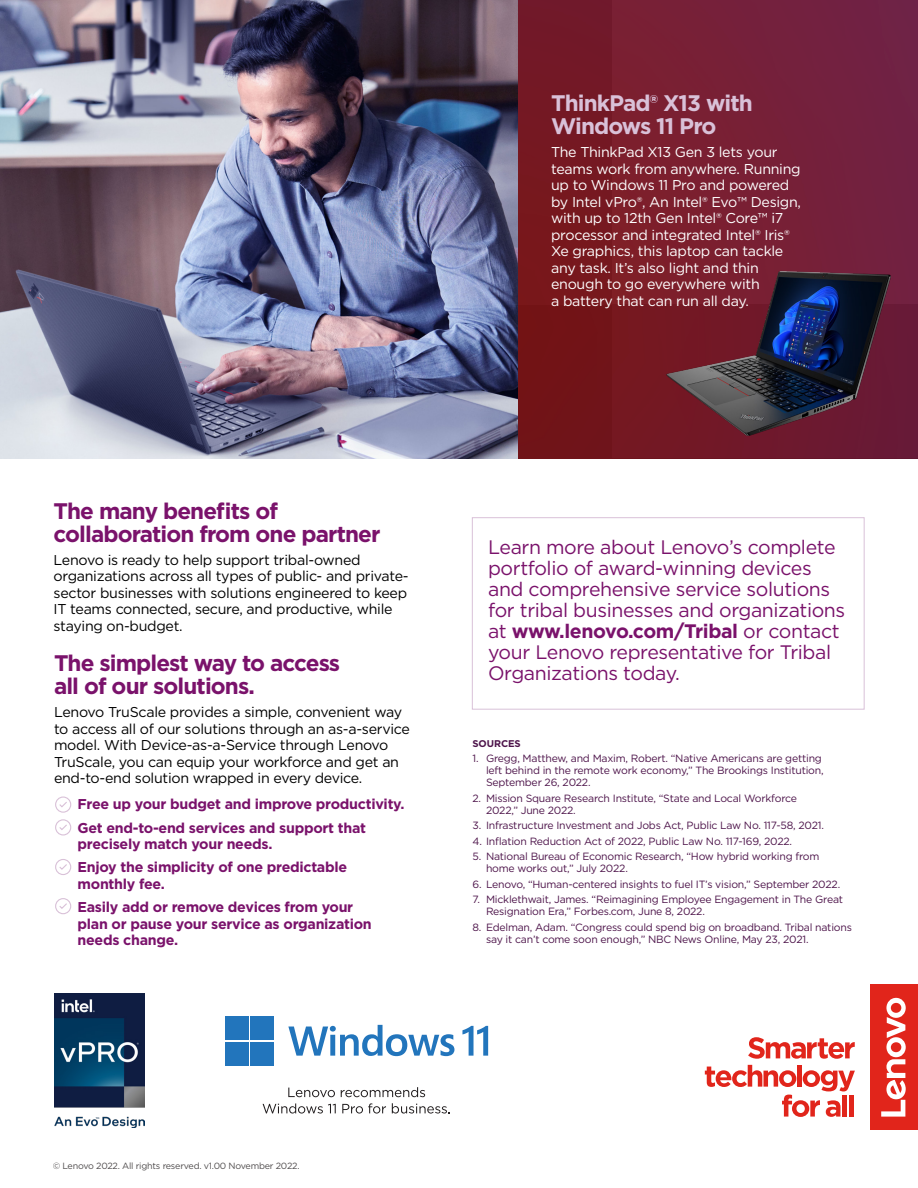
<style>
.page{position:relative;width:918px;height:1188px;background:#fff}
.page>*{position:absolute;margin:0;border:0;box-sizing:border-box;transform-origin:0 0}
.Main_Points{font:700 22.5px/22.5px "Gotham";letter-spacing:-.04em;color:#7a126b}
.Main_Points-2{font:700 22.5px/22.5px "Gotham";letter-spacing:-.04em;color:#d9c1d8}
.t1{font:19.5px/21px "Gotham";letter-spacing:-.02em;color:#7a126b}
.Body{font:14.25px/16.5px "Gotham";letter-spacing:-.02em;color:#000}
.Body-2{font:14.25px/16.5px "Gotham";letter-spacing:-.02em;color:#fff}
.Body-3{font:700 14.25px/16.5px "Gotham";letter-spacing:-.02em;color:#7a126b}
.t2{font:10.5px/12px "Gotham";letter-spacing:-.02em;color:#4d144a}
.t3{font:700 9.75px "Gotham";letter-spacing:-.01em;color:#4d144a}
.t4{font:9px "Gotham";letter-spacing:-.025em;color:#231f20}
.s1{font-weight:700}
</style>
<div class="page">
<img style="left:0;top:0;width:518px;height:459px">
<div style="left:518px;top:305px;width:400px;height:154px;background:#711317"></div>
<svg style="left:459px;top:0;width:153px;height:305px;background:#6b3243"></svg>
<div style="left:612px;top:0;width:306px;height:305px;background:linear-gradient(to right,#7d1f2c,#702244)"></div>
<div style="left:612px;top:305px;width:306px;height:153px;background:linear-gradient(to right,#761820,#671a38)"></div>
<div style="left:472px;top:517px;width:393px;height:193px;border:1px solid #d9c1d8"></div>
<div style="left:225px;top:1017px;width:23px;height:23px;background:#2275bc"></div>
<div style="left:251px;top:1017px;width:23px;height:23px;background:#2275bc"></div>
<div style="left:225px;top:1042px;width:23px;height:23px;background:#2275bc"></div>
<div style="left:251px;top:1042px;width:23px;height:23px;background:#2275bc"></div>
<svg style="left:288px;top:1025px;width:166px;height:31px"></svg>
<svg style="left:462px;top:1026px;width:26px;height:30px"></svg>
<svg style="left:288px;top:1088px;width:47px;height:9px"></svg>
<svg style="left:341px;top:1087px;width:84px;height:10px"></svg>
<svg style="left:263px;top:1103px;width:73px;height:11px"></svg>
<svg style="left:342px;top:1103px;width:44px;height:11px"></svg>
<svg style="left:392px;top:1103px;width:58px;height:11px"></svg>
<svg style="left:748px;top:1037px;width:107px;height:22px"></svg>
<svg style="left:705px;top:1065px;width:150px;height:52px"></svg>
<div style="left:842px;top:1095px;width:5px;height:22px;background:#e1251b"></div>
<hr style="left:849px;top:1095px;width:4px;height:22px;background:#e1251b">
<div style="left:870px;top:985px;width:48px;height:145px;background:#e1251b"></div>
<svg style="left:881px;top:998px;width:25px;height:119px"></svg>
<img style="left:54px;top:994px;width:91px;height:133px">
<div style="left:55px;top:796px;width:16px;height:17px;border:1px solid #d9c1d8;border-radius:50%"></div>
<svg style="left:59px;top:802px;width:8px;height:6px"></svg>
<div style="left:55px;top:819px;width:16px;height:17px;border:1px solid #d9c1d8;border-radius:50%"></div>
<svg style="left:59px;top:824px;width:8px;height:6px"></svg>
<div style="left:55px;top:859px;width:16px;height:16px;border:1px solid #d9c1d8;border-radius:50%"></div>
<svg style="left:59px;top:864px;width:8px;height:6px"></svg>
<div style="left:55px;top:898px;width:16px;height:16px;border:1px solid #d9c1d8;border-radius:50%"></div>
<svg style="left:59px;top:903px;width:8px;height:6px"></svg>
<img style="left:635px;top:257px;width:276px;height:191px">
<p class="Main_Points-2" style="left:551px;top:92px;width:203px">ThinkPad® X13 with<br>Windows 11 Pro</p>
<p class="Body-2" style="left:551px;top:144px;width:252px">The ThinkPad X13 Gen 3 lets your teams work from anywhere. Running up to Windows 11 Pro and powered by Intel vPro®, An Intel® Evo™ Design, with up to 12th Gen Intel® Core™ i7 processor and integrated Intel® Iris® Xe graphics, this laptop can tackle any task. It’s also light and thin enough to go everywhere with<br>a battery that can run all day.</p>
<p class="Main_Points" style="left:54px;top:500px;width:328px">The many benefits of collaboration from one partner</p>
<p class="Body" style="left:54px;top:551px;width:357px">Lenovo is ready to help support tribal-owned organizations across all types of public- and private&shy;sector businesses with solutions engineered to keep IT teams connected, secure, and productive, while staying on-budget.</p>
<p class="Main_Points" style="left:54px;top:652px;width:288px">The simplest way to access all of our solutions.</p>
<p class="Body" style="left:54px;top:704px;width:358px">Lenovo TruScale provides a simple, convenient way to access all of our solutions through an as-a-service model. With Device-as-a-Service through Lenovo TruScale, you can equip your workforce and get an end-to-end solution wrapped in every device.</p>
<p class="Body-3" style="left:78px;top:796px;width:328px">Free up your budget and improve productivity.</p>
<p class="Body-3" style="left:78px;top:819px;width:290px">Get end-to-end services and support that precisely match your needs.</p>
<p class="Body-3" style="left:78px;top:859px;width:271px">Enjoy the simplicity of one predictable monthly fee.</p>
<p class="Body-3" style="left:78px;top:899px;width:296px">Easily add or remove devices from your plan or pause your service as organization needs change.</p>
<p class="t1" style="left:488px;top:536px;width:359px">Learn more about Lenovo’s complete portfolio of award-winning devices and comprehensive service solutions for tribal businesses and organizations at <span class="s1">www.lenovo.com/Tribal</span> or contact your Lenovo representative for Tribal Organizations today.</p>
<p class="t3" style="left:472px;top:737px;width:50px">SOURCES</p>
<p class="t2" style="left:486px;top:752px;width:339px;text-indent:-14px">1. Gregg, Matthew, and Maxim, Robert. “Native Americans are getting left behind in the remote work economy,” The Brookings Institution,<br>September 26, 2022.</p>
<p class="t2" style="left:486px;top:792px;width:313px;text-indent:-14px">2. Mission Square Research Institute, “State and Local Workforce<br>2022,” June 2022.</p>
<p class="t2" style="left:472px;top:819px;width:353px">3. Infrastructure Investment and Jobs Act, Public Law No. 117-58, 2021.</p>
<p class="t2" style="left:472px;top:835px;width:321px">4. Inflation Reduction Act of 2022, Public Law No. 117-169, 2022.</p>
<p class="t2" style="left:486px;top:850px;width:335px;text-indent:-14px">5. National Bureau of Economic Research, “How hybrid working from home works out,” July 2022.</p>
<p class="t2" style="left:472px;top:878px;width:369px">6. Lenovo, “Human-centered insights to fuel IT’s vision,” September 2022.</p>
<p class="t2" style="left:486px;top:893px;width:359px;text-indent:-14px">7. Micklethwait, James. “Reimagining Employee Engagement in The Great<br>Resignation Era,” Forbes.com, June 8, 2022.</p>
<p class="t2" style="left:486px;top:921px;width:367px;text-indent:-14px">8. Edelman, Adam. “Congress could spend big on broadband. Tribal nations say it can’t come soon enough,” NBC News Online, May 23, 2021.</p>
<p class="t4" style="left:53px;top:1160px;width:248px">© Lenovo 2022. All rights reserved. v1.00 November 2022.</p>
</div>
